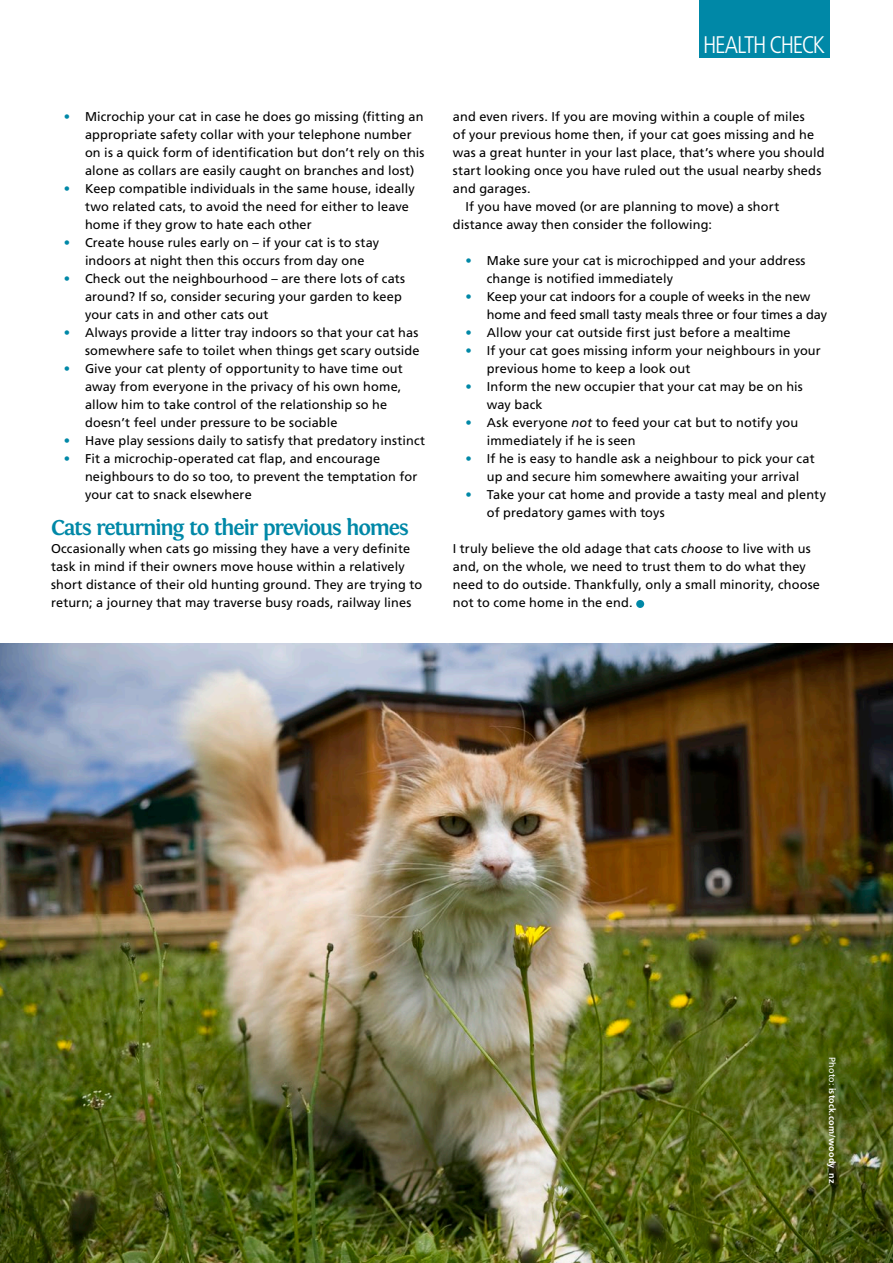
<style>
.page{position:relative;width:893px;height:1263px;background:#fff}
.page>*{position:absolute;margin:0;border:0;box-sizing:border-box;transform-origin:0 0}
.t1{font:300 condensed 24px "Frutiger";letter-spacing:-.055em;color:#fff}
.t2{font:700 22.5px "Fontin";letter-spacing:-.06em;color:#0088a7}
.t3{font:12.75px/18px "Frutiger";letter-spacing:.01em;color:#000}
.t4{font:700 9px "Frutiger";letter-spacing:.025em;color:#fff}
.s1{color:#0088a7}
.s2{font-style:italic}
.s3{font-weight:400}
</style>
<div class="page">
<img style="left:0;top:643px;width:893px;height:620px">
<div style="left:699px;top:0;width:130px;height:58px;background:#0088a7"></div>
<div style="left:636px;top:600px;width:8px;height:8px;background:#0088a7;border-radius:50%"></div>
<p class="t3" style="left:85px;top:107px;width:341px;text-indent:-21px"><span class="s1">•</span> Microchip your cat in case he does go missing (fitting an appropriate safety collar with your telephone number on is a quick form of identification but don’t rely on this alone as collars are easily caught on branches and lost)</p>
<p class="t3" style="left:85px;top:180px;width:331px;text-indent:-21px"><span class="s1">•</span> Keep compatible individuals in the same house, ideally two related cats, to avoid the need for either to leave home if they grow to hate each other</p>
<p class="t3" style="left:64px;top:234px;width:317px;text-align:center"><span class="s1">•</span> Create house rules early on – if your cat is to stay indoors at night then this occurs from day one</p>
<p class="t3" style="left:85px;top:270px;width:322px;text-indent:-21px"><span class="s1">•</span> Check out the neighbourhood – are there lots of cats around? If so, consider securing your garden to keep your cats in and other cats out</p>
<p class="t3" style="left:64px;top:324px;width:357px;text-align:right"><span class="s1">•</span> Always provide a litter tray indoors so that your cat has somewhere safe to toilet when things get scary outside</p>
<p class="t3" style="left:85px;top:360px;width:319px;text-indent:-21px"><span class="s1">•</span> Give your cat plenty of opportunity to have time out away from everyone in the privacy of his own home, allow him to take control of the relationship so he doesn’t feel under pressure to be sociable</p>
<p class="t3" style="left:64px;top:432px;width:363px"><span class="s1">•</span> Have play sessions daily to satisfy that predatory instinct</p>
<p class="t3" style="left:85px;top:450px;width:334px;text-indent:-21px"><span class="s1">•</span> Fit a microchip-operated cat flap, and encourage neighbours to do so too, to prevent the temptation for your cat to snack elsewhere</p>
<h2 class="t2" style="left:51px;top:515px;width:359px">Cats returning to their previous homes</h2>
<p class="t3" style="left:51px;top:539px;width:373px">Occasionally when cats go missing they have a very definite task in mind if their owners move house within a relatively short distance of their old hunting ground. They are trying to return; a journey that may traverse busy roads, railway lines</p>
<h1 class="t1" style="left:703px;top:31px;width:123px">HEALTH CHECK</h1>
<p class="t3" style="left:453px;top:107px;width:353px">and even rivers. If you are moving within a couple of miles</p>
<p class="t3" style="left:453px;top:126px;width:363px">of your previous home then, if your cat goes missing and he</p>
<p class="t3" style="left:453px;top:144px;width:373px">was a great hunter in your last place, that’s where you should</p>
<p class="t3" style="left:453px;top:162px;width:370px">start looking once you have ruled out the usual nearby sheds</p>
<p class="t3" style="left:453px;top:180px;width:79px">and garages.</p>
<p class="t3" style="left:466px;top:198px;width:315px">If you have moved (or are planning to move) a short</p>
<p class="t3" style="left:453px;top:216px;width:261px">distance away then consider the following:</p>
<p class="t3" style="left:487px;top:252px;width:320px;text-indent:-21px"><span class="s1">•</span> Make sure your cat is microchipped and your address change is notified immediately</p>
<p class="t3" style="left:487px;top:288px;width:342px;text-indent:-21px"><span class="s1">•</span> Keep your cat indoors for a couple of weeks in the new home and feed small tasty meals three or four times a day</p>
<p class="t3" style="left:466px;top:324px;width:327px"><span class="s1">•</span> Allow your cat outside first just before a mealtime</p>
<p class="t3" style="left:487px;top:342px;width:335px;text-indent:-21px"><span class="s1">•</span> If your cat goes missing inform your neighbours in your previous home to keep a look out</p>
<p class="t3" style="left:487px;top:378px;width:317px;text-indent:-21px"><span class="s1">•</span> Inform the new occupier that your cat may be on his way back</p>
<p class="t3" style="left:487px;top:414px;width:313px;text-indent:-21px"><span class="s1">•</span> Ask everyone <span class="s2">not</span> to feed your cat but to notify you immediately if he is seen</p>
<p class="t3" style="left:466px;top:450px;width:351px;text-align:center"><span class="s1">•</span> If he is easy to handle ask a neighbour to pick your cat up and secure him somewhere awaiting your arrival</p>
<p class="t3" style="left:487px;top:486px;width:341px;text-indent:-21px"><span class="s1">•</span> Take your cat home and provide a tasty meal and plenty of predatory games with toys</p>
<p class="t3" style="left:453px;top:540px;width:369px">I truly believe the old adage that cats <span class="s2">choose</span> to live with us and, on the whole, we need to trust them to do what they need to do outside. Thankfully, only a small minority, choose not to come home in the end.</p>
<p class="t4" style="left:838px;top:1057px;width:128px;rotate:90deg"><span class="s3">Photo:</span> istock.com/woody_nz</p>
</div>
